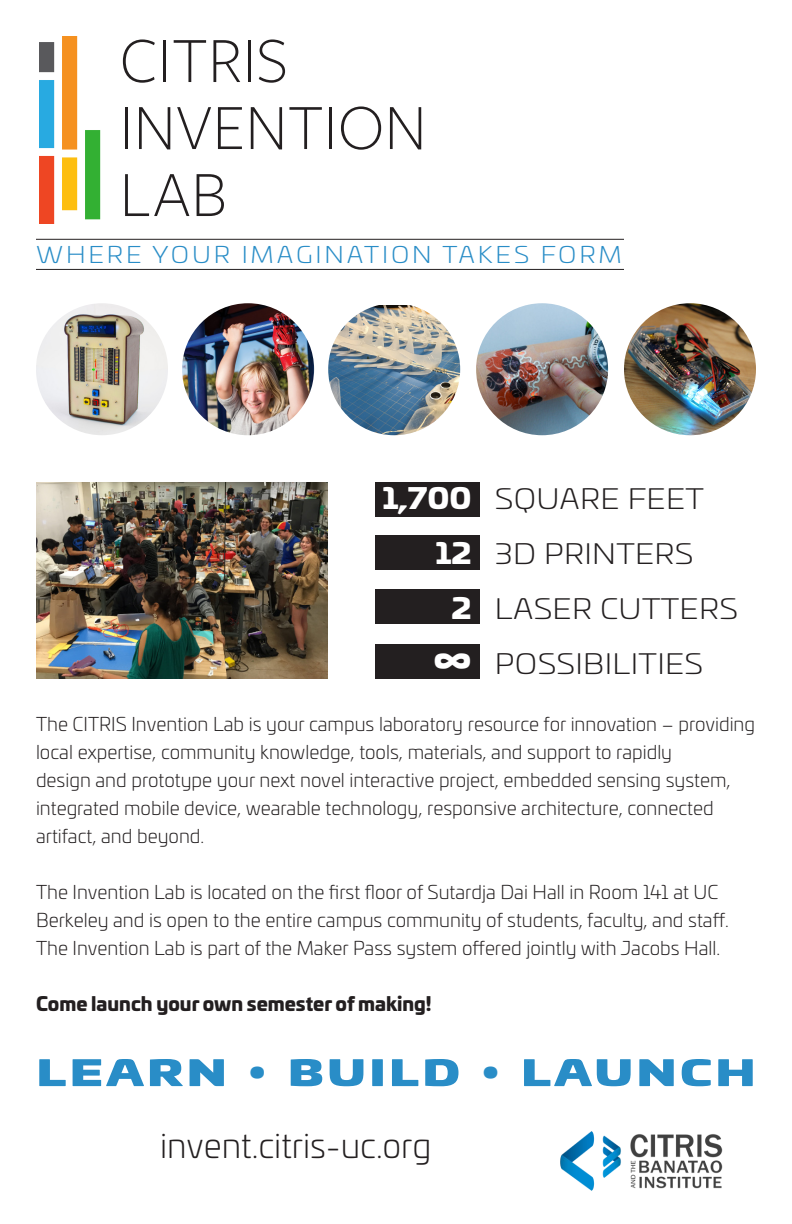
<style>
.page{position:relative;width:792px;height:1224px;background:#fff}
.page>*{position:absolute;margin:0;border:0;box-sizing:border-box;transform-origin:0 0}
.t1{font:300 67px/67px "Freight Sans Pro";color:#231f20}
.t2{font:900 41px "Univia Pro";color:#fff;scale:1.13 1}
.t3{font:300 34px "Univia Pro";color:#231f20}
.t4{font:34px "Univia Pro Ultra";letter-spacing:.06em;color:#298dc7;scale:1.49 1}
.t5{font:300 28px "Univia Pro";letter-spacing:.01em;color:#231f20;scale:1.13 1}
.t6{font:900 28px "Univia Pro";color:#fff;scale:1.13 1}
.t7{font:300 23px "Univia Pro";letter-spacing:.11em;color:#298dc7;scale:1.12 1}
.t8{font:300 19px/28px "Univia Pro";color:#231f20}
.t9{font:900 19px "Univia Pro";color:#231f20}
</style>
<div class="page">
<div style="left:375px;top:644px;width:105px;height:34px;background:#231f20"></div>
<div style="left:375px;top:590px;width:105px;height:34px;background:#231f20"></div>
<div style="left:375px;top:535px;width:105px;height:34px;background:#231f20"></div>
<div style="left:375px;top:482px;width:105px;height:34px;background:#231f20"></div>
<img style="left:40px;top:36px;width:61px;height:188px">
<hr style="left:36px;top:239px;width:588px;height:1px;background:#231f20">
<hr style="left:36px;top:269px;width:588px;height:1px;background:#231f20">
<img style="left:182px;top:303px;width:132px;height:132px;border-radius:66px">
<img style="left:328px;top:305px;width:132px;height:130px">
<img style="left:476px;top:303px;width:132px;height:132px;border-radius:66px">
<img style="left:624px;top:303px;width:132px;height:132px;border-radius:66px">
<img style="left:36px;top:303px;width:132px;height:132px;border-radius:66px">
<img style="left:36px;top:482px;width:292px;height:196px">
<img style="left:560px;top:1131px;width:163px;height:60px">
<p class="t1" style="left:120px;top:24px;width:170px">CITRIS</p>
<p class="t1" style="left:120px;top:91px;width:309px">INVENTION<br>LAB</p>
<p class="t7" style="left:36px;top:238px;width:524px">WHERE YOUR IMAGINATION TAKES FORM</p>
<p class="t6" style="left:382px;top:475px;width:81px">1,700</p>
<p class="t6" style="left:436px;top:530px;width:34px">12</p>
<p class="t6" style="left:452px;top:585px;width:19px">2</p>
<p class="t2" style="left:433px;top:624px;width:36px">∞</p>
<p class="t5" style="left:495px;top:479px;width:186px">SQUARE FEET</p>
<p class="t5" style="left:495px;top:534px;width:177px">3D PRINTERS</p>
<p class="t5" style="left:495px;top:589px;width:217px">LASER CUTTERS</p>
<p class="t5" style="left:495px;top:644px;width:186px">POSSIBILITIES</p>
<p class="t8" style="left:36px;top:709px;width:721px">The CITRIS Invention Lab is your campus laboratory resource for innovation – providing local expertise, community knowledge, tools, materials, and support to rapidly<br>design and prototype your next novel interactive project, embedded sensing system, integrated mobile device, wearable technology, responsive architecture, connected artifact, and beyond.</p>
<p class="t8" style="left:36px;top:877px;width:694px">The Invention Lab is located on the first floor of Sutardja Dai Hall in Room 141 at UC<br>Berkeley and is open to the entire campus community of students, faculty, and staff.<br>The Invention Lab is part of the Maker Pass system offered jointly with Jacobs Hall.</p>
<p class="t9" style="left:36px;top:988px;width:397px">Come launch your own semester of making!</p>
<p class="t4" style="left:36px;top:1044px;width:484px">LEARN • BUILD • LAUNCH</p>
<p class="t3" style="left:160px;top:1122px;width:273px">invent.citris-uc.org</p>
</div>
